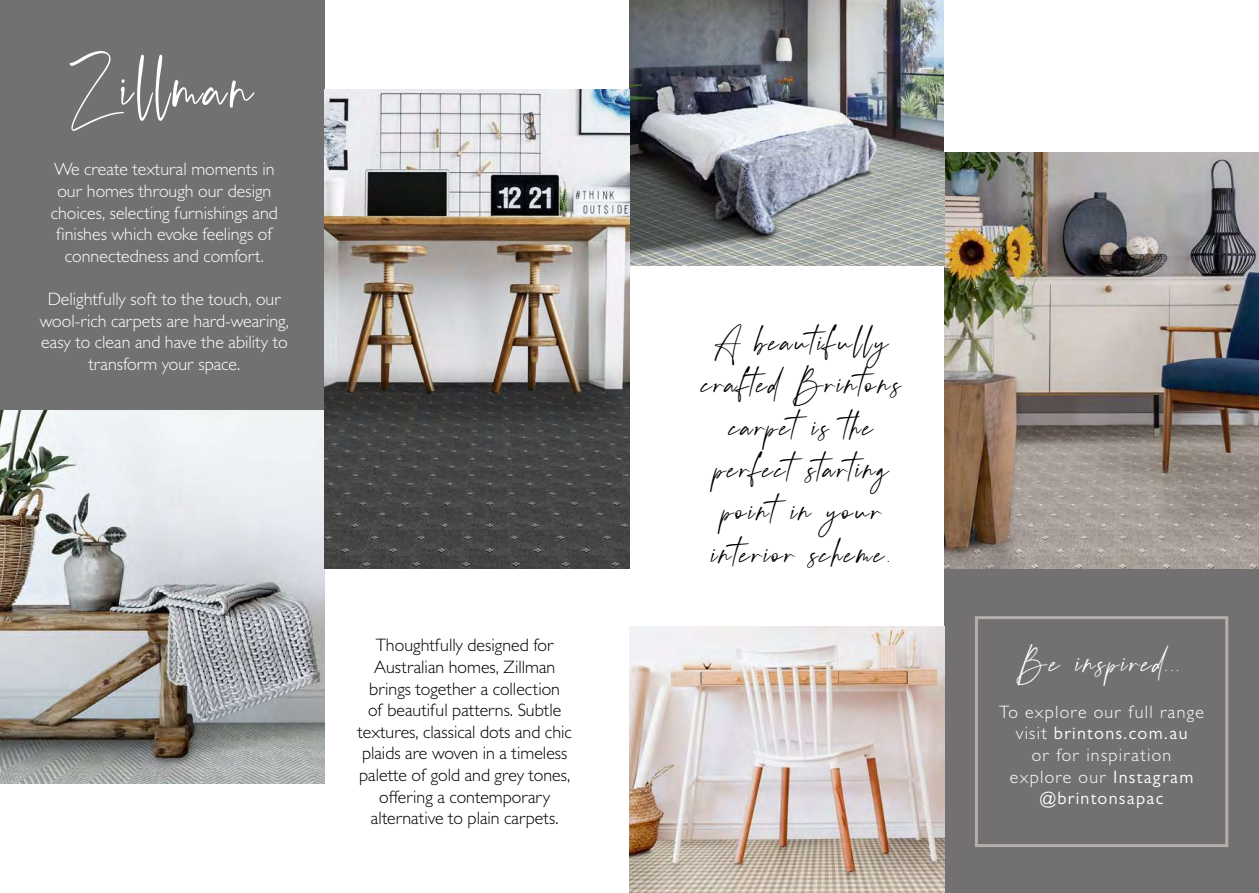
<style>
.page{position:relative;width:1259px;height:893px;background:#fff}
.page>*{position:absolute;margin:0;border:0;box-sizing:border-box;transform-origin:0 0}
.t1{font:51px "Audrey";letter-spacing:.06em;color:#fff}
.t2{font:italic 25.5px/42.3px "Audrey";letter-spacing:.1em;color:#000;text-align:center}
.t3{font:italic 25.5px "Audrey";letter-spacing:.1em;color:#fff}
.t4{font:300 18px/21.6px "Gill Sans MT Pro";color:#fff;text-align:center}
.t5{font:300 18px/21.6px "Gill Sans MT Pro";color:#000;text-align:center}
.t6{font:300 18px/21.6px "Gill Sans MT Pro";letter-spacing:.07em;color:#fff;text-align:center}
.s1{font-weight:400}
</style>
<div class="page">
<div style="left:0;top:0;width:325px;height:410px;background:#727071"></div>
<div style="left:944px;top:568px;width:315px;height:325px;background:#727071"></div>
<img style="left:0;top:410px;width:325px;height:374px">
<img style="left:944px;top:152px;width:315px;height:416px">
<img style="left:629px;top:626px;width:315px;height:267px">
<img style="left:629px;top:0;width:315px;height:267px">
<div style="left:975px;top:616px;width:253px;height:231px;border:3px solid #b3b0ac"></div>
<img style="left:325px;top:90px;width:304px;height:478px">
<h1 class="t1" style="left:74px;top:58px;width:182px">Zillman</h1>
<p class="t4" style="left:51px;top:158px;width:229px">We create textural moments in our homes through our design choices, selecting furnishings and finishes which evoke feelings of connectedness and comfort.</p>
<p class="t4" style="left:40px;top:288px;width:250px">Delightfully soft to the touch, our wool-rich carpets are hard-wearing, easy to clean and have the ability to transform your space.</p>
<h2 class="t2" style="left:703px;top:320px;width:200px">A beautifully crafted Brintons carpetis the perfectstarting pointin your interior scheme.</h2>
<p class="t5" style="left:357px;top:634px;width:216px">Thoughtfully designed for<br>Australian homes, Zillman brings together a collection<br>of beautiful patterns. Subtle textures, classical dots and chic plaids are woven in a timeless palette of gold and grey tones, offering a contemporary alternative to plain carpets.</p>
<h2 class="t3" style="left:1021px;top:648px;width:163px">Be inspired...</h2>
<p class="t6" style="left:999px;top:701px;width:207px">To explore our full range visit <span class="s1">brintons.com.au<br></span>or for inspiration explore our <span class="s1">Instagram @brintonsapac</span></p>
</div>
